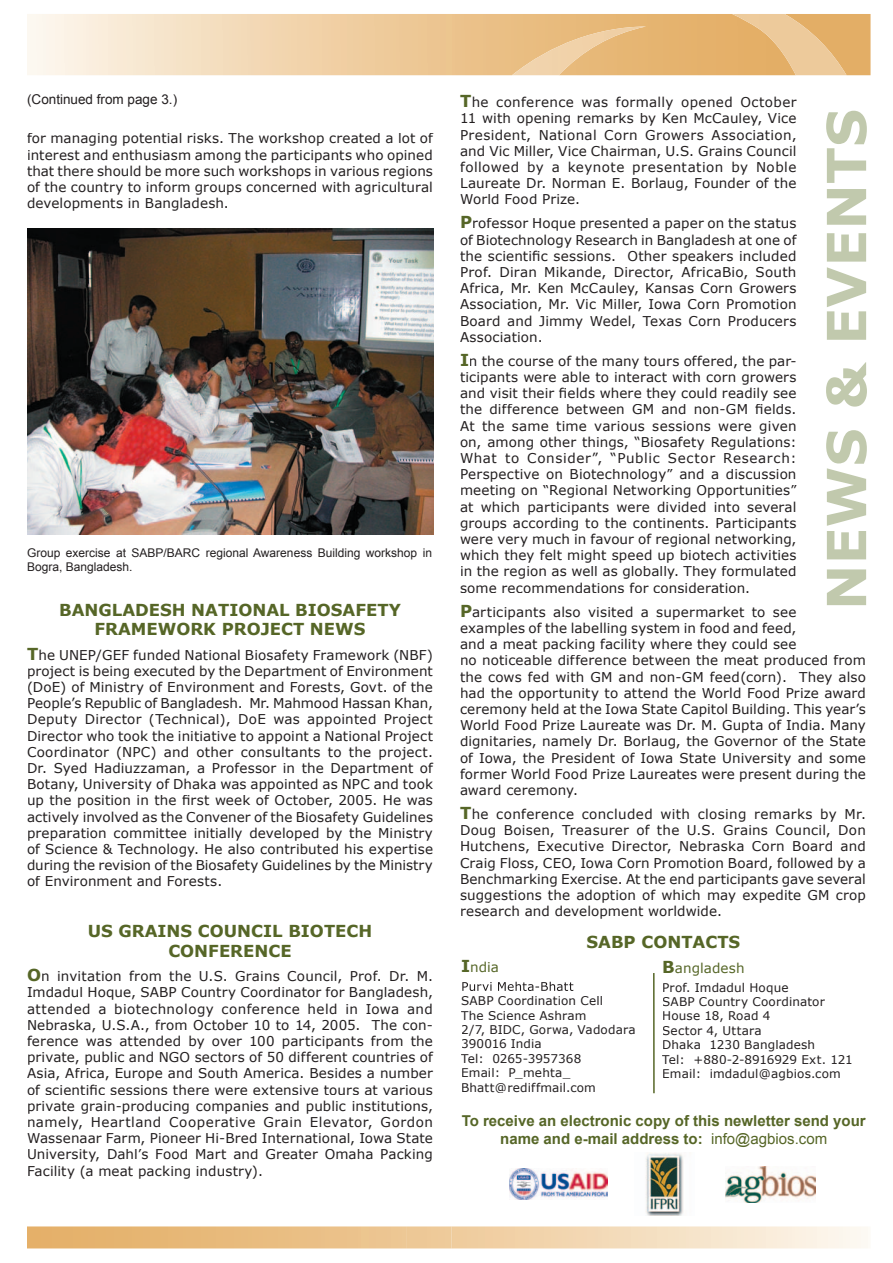
<style>
.page{position:relative;width:893px;height:1263px;background:#fff}
.page>*{position:absolute;margin:0;border:0;box-sizing:border-box;transform-origin:0 0}
.t1{font:700 54px "Verdana";color:#c1c9ad}
.t2{font:700 16.5px/19.8px "Verdana";color:#566627;text-align:center}
.t3{font:700 15px/18px "Arial";color:#566627;text-align:center}
.t4{font:13.5px/16.2px "Verdana";letter-spacing:.01em;color:#231f20;text-align:justify}
.t5{font:13.5px "Arial";color:#231f20}
.t6{font:13.5px "Verdana";letter-spacing:.005em;color:#566627}
.t7{font:12px/14.4px "Verdana";letter-spacing:.01em;color:#231f20}
.t8{font:12px/14.4px "Arial";color:#231f20}
.s1{font-weight:700;font-size:16.5px;color:#566627}
.s2{font-weight:700;font-size:16.5px}
.s3{font-weight:400}
</style>
<div class="page">
<svg style="left:27px;top:14px;width:843px;height:61px;background:#efd0a5"></svg>
<svg style="left:512px;top:26px;width:134px;height:49px;background:#eac087"></svg>
<svg style="left:732px;top:14px;width:114px;height:61px;background:#e7ba7d"></svg>
<svg style="left:27px;top:1226px;width:841px;height:22px;background:#efcfa3"></svg>
<svg style="left:462px;top:982px;width:111px;height:9px"></svg>
<hr style="left:653px;top:973px;width:2px;height:120px;background:#566627">
<img style="left:510px;top:1169px;width:98px;height:30px">
<img style="left:726px;top:1166px;width:89px;height:36px">
<img style="left:645px;top:1153px;width:39px;height:63px">
<img style="left:27px;top:229px;width:406px;height:305px">
<p class="t5" style="left:27px;top:91px;width:152px">(Continued from page 3.)</p>
<p class="t4" style="left:27px;top:130px;width:407px">for managing potential risks. The workshop created a lot of interest and enthusiasm among the participants who opined that there should be more such workshops in various regions of the country to inform groups concerned with agricultural developments in Bangladesh.</p>
<p class="t8" style="left:27px;top:545px;width:406px">Group exercise at SABP/BARC regional Awareness Building workshop in<br>Bogra, Bangladesh.</p>
<p class="t2" style="left:59px;top:599px;width:343px">BANGLADESH NATIONAL BIOSAFETY<br>FRAMEWORK PROJECT NEWS</p>
<p class="t4" style="left:27px;top:646px;width:408px"><span class="s1">T</span>he UNEP/GEF funded National Biosafety Framework (NBF) project is being executed by the Department of Environment (DoE) of Ministry of Environment and Forests, Govt. of the People’s Republic of Bangladesh. Mr. Mahmood Hassan Khan, Deputy Director (Technical), DoE was appointed Project Director who took the initiative to appoint a National Project Coordinator (NPC) and other consultants to the project.<br>Dr. Syed Hadiuzzaman, a Professor in the Department of Botany, University of Dhaka was appointed as NPC and took up the position in the first week of October, 2005. He was actively involved as the Convener of the Biosafety Guidelines preparation committee initially developed by the Ministry of Science &amp; Technology. He also contributed his expertise during the revision of the Biosafety Guidelines by the Ministry of Environment and Forests.</p>
<p class="t2" style="left:88px;top:921px;width:286px">US GRAINS COUNCIL BIOTECH<br>CONFERENCE</p>
<p class="t4" style="left:27px;top:968px;width:407px"><span class="s1">O</span>n invitation from the U.S. Grains Council, Prof. Dr. M.<br>Imdadul Hoque, SABP Country Coordinator for Bangladesh, attended a biotechnology conference held in Iowa and Nebraska, U.S.A., from October 10 to 14, 2005. The con&shy;ference was attended by over 100 participants from the private, public and NGO sectors of 50 different countries of Asia, Africa, Europe and South America. Besides a number of scientific sessions there were extensive tours at various private grain-producing companies and public institutions, namely, Heartland Cooperative Grain Elevator, Gordon Wassenaar Farm, Pioneer Hi-Bred International, Iowa State University, Dahl’s Food Mart and Greater Omaha Packing Facility (a meat packing industry).</p>
<p class="t4" style="left:460px;top:94px;width:338px"><span class="s1">T</span>he conference was formally opened October 11 with opening remarks by Ken McCauley, Vice President, National Corn Growers Association, and Vic Miller, Vice Chairman, U.S. Grains Council followed by a keynote presentation by Noble Laureate Dr. Norman E. Borlaug, Founder of the World Food Prize.</p>
<p class="t4" style="left:460px;top:215px;width:338px"><span class="s1">P</span>rofessor Hoque presented a paper on the status of Biotechnology Research in Bangladesh at one of the scientific sessions. Other speakers included Prof. Diran Mikande, Director, AfricaBio, South Africa, Mr. Ken McCauley, Kansas Corn Growers Association, Mr. Vic Miller, Iowa Corn Promotion Board and Jimmy Wedel, Texas Corn Producers Association.</p>
<p class="t4" style="left:460px;top:352px;width:338px"><span class="s1">I</span>n the course of the many tours offered, the par&shy;ticipants were able to interact with corn growers and visit their fields where they could readily see the difference between GM and non-GM fields.<br>At the same time various sessions were given on, among other things, “Biosafety Regulations:<br>What to Consider”, “Public Sector Research:<br>Perspective on Biotechnology” and a discussion meeting on “Regional Networking Opportunities” at which participants were divided into several groups according to the continents. Participants were very much in favour of regional networking, which they felt might speed up biotech activities in the region as well as globally. They formulated some recommendations for consideration.</p>
<p class="t4" style="left:460px;top:603px;width:407px;text-align:left"><span class="s1">P</span>articipants also visited a supermarket to see<br>examples of the labelling system in food and feed,<br>and a meat packing facility where they could see<br>no noticeable difference between the meat produced from the cows fed with GM and non-GM feed(corn). They also had the opportunity to attend the World Food Prize award ceremony held at the Iowa State Capitol Building. This year’s World Food Prize Laureate was Dr. M. Gupta of India. Many dignitaries, namely Dr. Borlaug, the Governor of the State of Iowa, the President of Iowa State University and some former World Food Prize Laureates were present during the award ceremony.</p>
<p class="t4" style="left:460px;top:805px;width:407px"><span class="s1">T</span>he conference concluded with closing remarks by Mr.<br>Doug Boisen, Treasurer of the U.S. Grains Council, Don Hutchens, Executive Director, Nebraska Corn Board and Craig Floss, CEO, Iowa Corn Promotion Board, followed by a Benchmarking Exercise. At the end participants gave several suggestions the adoption of which may expedite GM crop research and development worldwide.</p>
<h1 class="t1" style="left:812px;top:610px;width:503px;rotate:-90deg">NEWS &amp; EVENTS</h1>
<p class="t2" style="left:587px;top:931px;width:155px">SABP CONTACTS</p>
<p class="t6" style="left:461px;top:959px;width:39px"><span class="s2">I</span>ndia</p>
<p class="t7" style="left:461px;top:993px;width:176px">SABP Coordination Cell<br>The Science Ashram<br>2/7, BIDC, Gorwa, Vadodara<br>390016 India<br>Tel: 0265-3957368<br>Email: P_mehta_<br>Bhatt@rediffmail.com</p>
<p class="t6" style="left:662px;top:959px;width:84px"><span class="s2">B</span>angladesh</p>
<p class="t7" style="left:662px;top:980px;width:192px">Prof. Imdadul Hoque<br>SABP Country Coordinator<br>House 18, Road 4<br>Sector 4, Uttara<br>Dhaka 1230 Bangladesh<br>Tel: +880-2-8916929 Ext. 121<br>Email: imdadul@agbios.com</p>
<p class="t3" style="left:462px;top:1112px;width:406px">To receive an electronic copy of this newletter send your name and e-mail address to: <span class="s3">info@agbios.com</span></p>
</div>
